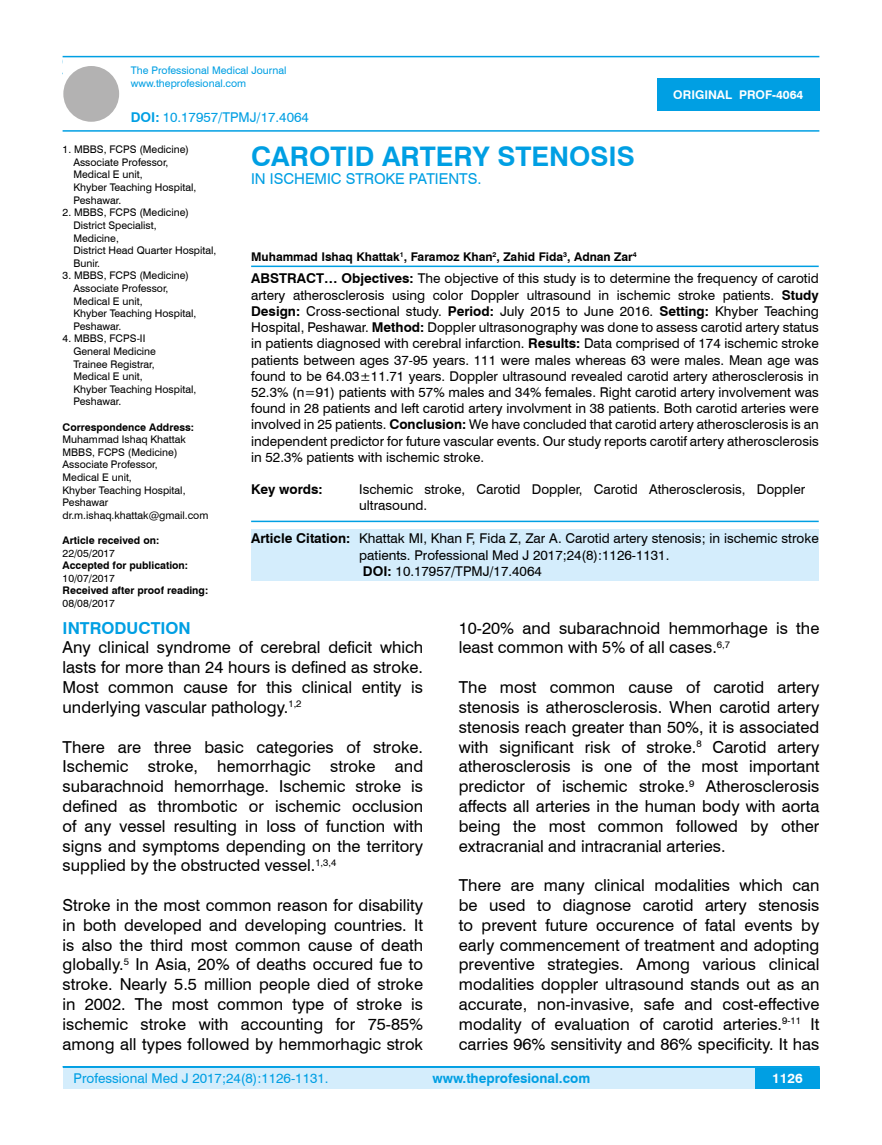
<style>
.page{position:relative;width:882px;height:1145px;background:#fff}
.page>*{position:absolute;margin:0;border:0;box-sizing:border-box;transform-origin:0 0}
.t1{font:700 27px "Swiss 721 BT";color:#009fe3}
.t2{font:16.5px/19.8px "Swiss 721 BT";color:#000;text-align:justify}
.t3{font:700 16.5px "Swiss 721 BT";color:#009fe3}
.t4{font:15px "Swiss 721 BT";color:#009fe3}
.t5{font:13.5px/16.2px "Swiss 721 BT";color:#000}
.t6{font:13.5px "Swiss 721 BT";color:#009fe3}
.t7{font:700 13.5px "Swiss 721 BT";color:#009fe3}
.t8{font:700 13.5px "Swiss 721 BT";color:#000}
.t9{font:700 13.5px "Swiss 721 BT";color:#fff}
.t10{font:700 12px "Swiss 721 BT";color:#000}
.t11{font:700 12px "Swiss 721 BT";color:#fff}
.t12{font:10.5px/12.6px "Swiss 721 BT";color:#000}
.t13{font:700 10.5px "Swiss 721 BT";color:#000}
.t14{font:10.5px/12.6px "Swiss 721 BT";color:#009fe3}
.s1{font-weight:700}
</style>
<div class="page">
<div style="left:63px;top:1067px;width:756px;height:21px;background:#d4edfc"></div>
<hr style="left:63px;top:1066px;width:756px;height:2px;background:#009fe3">
<div style="left:754px;top:1068px;width:65px;height:20px;background:#009fe3"></div>
<hr style="left:63px;top:56px;width:756px;height:1px;background:#009fe3">
<hr style="left:63px;top:130px;width:756px;height:2px;background:#009fe3">
<div style="left:63px;top:66px;width:56px;height:56px;background:#b3b2b2;border-radius:50%"></div>
<div style="left:657px;top:78px;width:162px;height:33px;background:#009fe3"></div>
<hr style="left:251px;top:265px;width:567px;height:2px;background:#009fe3">
<hr style="left:251px;top:520px;width:567px;height:2px;background:#009fe3">
<div style="left:251px;top:529px;width:567px;height:52px;background:#d4edfc"></div>
<p class="t14" style="left:131px;top:64px;width:157px">The Professional Medical Journal www.theprofesional.com</p>
<p class="t6" style="left:131px;top:108px;width:179px"><span class="s1">DOI:</span> 10.17957/TPMJ/17.4064</p>
<p class="t11" style="left:673px;top:87px;width:131px">ORIGINAL PROF-4064</p>
<p class="t12" style="left:73px;top:143px;width:124px;text-indent:-11px">1. MBBS, FCPS (Medicine)<br>Associate Professor,<br>Medical E unit,<br>Khyber Teaching Hospital,<br>Peshawar.</p>
<p class="t12" style="left:73px;top:206px;width:144px;text-indent:-11px">2. MBBS, FCPS (Medicine)<br>District Specialist,<br>Medicine,<br>District Head Quarter Hospital,<br>Bunir.</p>
<p class="t12" style="left:73px;top:269px;width:124px;text-indent:-11px">3. MBBS, FCPS (Medicine)<br>Associate Professor,<br>Medical E unit,<br>Khyber Teaching Hospital,<br>Peshawar.</p>
<p class="t12" style="left:73px;top:332px;width:124px;text-indent:-11px">4. MBBS, FCPS-II<br>General Medicine<br>Trainee Registrar,<br>Medical E unit,<br>Khyber Teaching Hospital,<br>Peshawar.</p>
<p class="t13" style="left:63px;top:419px;width:133px">Correspondence Address:</p>
<p class="t12" style="left:63px;top:433px;width:147px">Muhammad Ishaq Khattak<br>MBBS, FCPS (Medicine)<br>Associate Professor,<br>Medical E unit,<br>Khyber Teaching Hospital,<br>Peshawar dr.m.ishaq.khattak@gmail.com</p>
<p class="t13" style="left:63px;top:533px;width:98px">Article received on:</p>
<p class="t12" style="left:63px;top:546px;width:54px">22/05/2017</p>
<p class="t13" style="left:63px;top:558px;width:127px">Accepted for publication:</p>
<p class="t12" style="left:63px;top:571px;width:54px">10/07/2017</p>
<p class="t13" style="left:63px;top:583px;width:147px">Received after proof reading:</p>
<p class="t12" style="left:63px;top:596px;width:54px">08/08/2017</p>
<h1 class="t1" style="left:251px;top:137px;width:385px">CAROTID ARTERY STENOSIS</h1>
<p class="t4" style="left:251px;top:168px;width:232px">IN ISCHEMIC STROKE PATIENTS.</p>
<p class="t10" style="left:251px;top:248px;width:387px">Muhammad Ishaq Khattak<sup>1</sup>, Faramoz Khan<sup>2</sup>, Zahid Fida<sup>3</sup>, Adnan Zar<sup>4</sup></p>
<p class="t5" style="left:251px;top:270px;width:569px;text-align:justify"><span class="s1">ABSTRACT… Objectives:</span> The objective of this study is to determine the frequency of carotid artery atherosclerosis using color Doppler ultrasound in ischemic stroke patients. <span class="s1">Study Design:</span> Cross-sectional study. <span class="s1">Period:</span> July 2015 to June 2016. <span class="s1">Setting:</span> Khyber Teaching Hospital, Peshawar. <span class="s1">Method:</span> Doppler ultrasonography was done to assess carotid artery status in patients diagnosed with cerebral infarction. <span class="s1">Results:</span> Data comprised of 174 ischemic stroke patients between ages 37-95 years. 111 were males whereas 63 were males. Mean age was found to be 64.03±11.71 years. Doppler ultrasound revealed carotid artery atherosclerosis in 52.3% (n=91) patients with 57% males and 34% females. Right carotid artery involvement was found in 28 patients and left carotid artery involvment in 38 patients. Both carotid arteries were involved in 25 patients. <span class="s1">Conclusion:</span> We have concluded that carotid artery atherosclerosis is an independent predictor for future vascular events. Our study reports carotif artery atherosclerosis in 52.3% patients with ischemic stroke.</p>
<p class="t8" style="left:251px;top:480px;width:73px">Key words:</p>
<p class="t5" style="left:359px;top:481px;width:447px">Ischemic stroke, Carotid Doppler, Carotid Atherosclerosis, Doppler ultrasound.</p>
<p class="t5" style="left:359px;top:530px;width:460px;text-indent:-108px"><span class="s1">Article Citation:</span> Khattak MI, Khan F, Fida Z, Zar A. Carotid artery stenosis; in ischemic stroke patients. Professional Med J 2017;24(8):1126-1131.<br><span class="s1">DOI:</span> 10.17957/TPMJ/17.4064</p>
<p class="t3" style="left:63px;top:616px;width:130px">INTRODUCTION</p>
<p class="t2" style="left:63px;top:637px;width:362px">Any clinical syndrome of cerebral deficit which lasts for more than 24 hours is defined as stroke.<br>Most common cause for this clinical entity is underlying vascular pathology.<sup>1,2</sup></p>
<p class="t2" style="left:63px;top:736px;width:362px">There are three basic categories of stroke.<br>Ischemic stroke, hemorrhagic stroke and subarachnoid hemorrhage. Ischemic stroke is defined as thrombotic or ischemic occlusion of any vessel resulting in loss of function with signs and symptoms depending on the territory supplied by the obstructed vessel.<sup>1,3,4</sup></p>
<p class="t2" style="left:63px;top:894px;width:362px">Stroke in the most common reason for disability in both developed and developing countries. It is also the third most common cause of death globally.<sup>5</sup> In Asia, 20% of deaths occured fue to stroke. Nearly 5.5 million people died of stroke in 2002. The most common type of stroke is ischemic stroke with accounting for 75-85% among all types followed by hemmorhagic strok</p>
<p class="t2" style="left:458px;top:617px;width:362px">10-20% and subarachnoid hemmorhage is the least common with 5% of all cases.<sup>6,7</sup></p>
<p class="t2" style="left:458px;top:676px;width:362px">The most common cause of carotid artery stenosis is atherosclerosis. When carotid artery stenosis reach greater than 50%, it is associated with significant risk of stroke.<sup>8</sup> Carotid artery atherosclerosis is one of the most important predictor of ischemic stroke.<sup>9</sup> Atherosclerosis affects all arteries in the human body with aorta being the most common followed by other extracranial and intracranial arteries.</p>
<p class="t2" style="left:458px;top:874px;width:362px">There are many clinical modalities which can be used to diagnose carotid artery stenosis to prevent future occurence of fatal events by early commencement of treatment and adopting preventive strategies. Among various clinical modalities doppler ultrasound stands out as an accurate, non-invasive, safe and cost-effective modality of evaluation of carotid arteries.<sup>9-11</sup> It carries 96% sensitivity and 86% specificity. It has</p>
<p class="t6" style="left:74px;top:1069px;width:256px">Professional Med J 2017;24(8):1126-1131.</p>
<p class="t7" style="left:432px;top:1069px;width:159px">www.theprofesional.com</p>
<p class="t9" style="left:771px;top:1069px;width:32px">1126</p>
</div>
